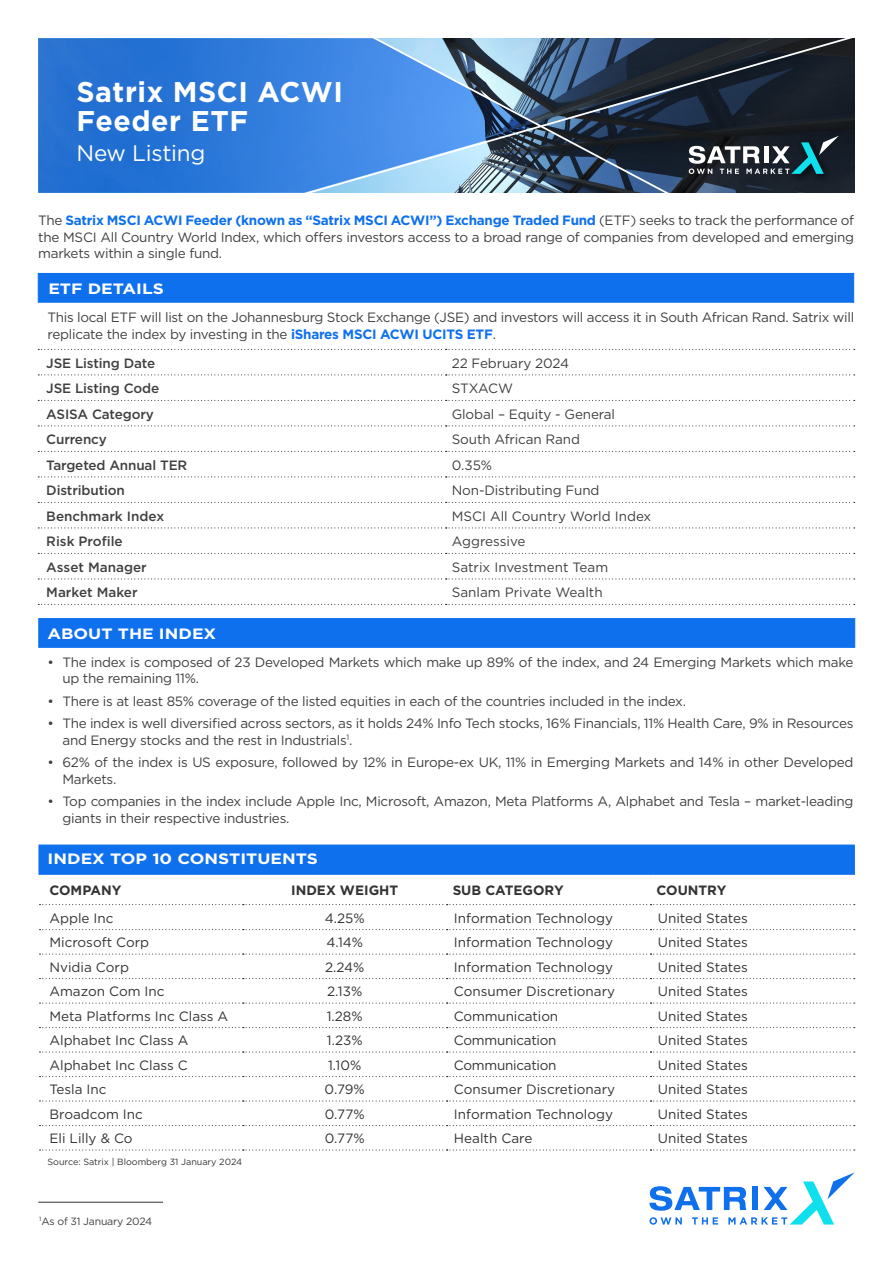
<style>
.page{position:relative;width:893px;height:1263px;background:#fff}
.page>*{position:absolute;margin:0;border:0;box-sizing:border-box;transform-origin:0 0}
.t1{font:700 28.5px/28.5px "Gotham";letter-spacing:.02em;color:#fff}
.t2{font:22.5px "Gotham";letter-spacing:-.01em;color:#fff}
.t3{font:700 15px "Gotham";color:#fff;scale:1.15 1}
.t4{font:13.5px/16.5px "Gotham";letter-spacing:-.02em;color:#404040}
.t5{font:13.5px "Gotham";color:#333}
.t6{font:500 13.5px "Gotham";letter-spacing:-.01em;color:#404040}
.t7{font:13.5px "Gotham";color:#404040}
.t8{font:700 13.5px "Gotham";color:#333}
.t9{font:13.5px "Gotham";letter-spacing:-.02em;color:#333}
.t10{font:10.5px "Gotham";letter-spacing:-.02em;color:#404040}
.t11{font:9px "Gotham";color:#333}
.s1{font-weight:700;color:#0f70ee}
</style>
<div class="page">
<svg style="left:649px;top:1172px;width:206px;height:53px"></svg>
<svg style="left:38px;top:38px;width:261px;height:155px;fill:#2773d5"></svg>
<svg style="left:299px;top:38px;width:556px;height:155px"></svg>
<svg style="left:38px;top:349px;width:817px;height:1px"></svg>
<svg style="left:38px;top:374px;width:817px;height:1px"></svg>
<svg style="left:38px;top:400px;width:817px;height:1px"></svg>
<svg style="left:38px;top:425px;width:817px;height:1px"></svg>
<svg style="left:38px;top:451px;width:817px;height:1px"></svg>
<svg style="left:38px;top:476px;width:817px;height:1px"></svg>
<svg style="left:38px;top:502px;width:817px;height:1px"></svg>
<svg style="left:38px;top:527px;width:817px;height:1px"></svg>
<svg style="left:38px;top:553px;width:817px;height:1px"></svg>
<svg style="left:38px;top:578px;width:817px;height:1px"></svg>
<svg style="left:38px;top:604px;width:817px;height:1px"></svg>
<div style="left:38px;top:273px;width:816px;height:30px;background:#0f70ee;border:1px solid #0f70ee"></div>
<div style="left:38px;top:618px;width:817px;height:30px;background:#0f70ee;border:1px solid #0f70ee"></div>
<div style="left:40px;top:845px;width:814px;height:30px;background:#0f70ee"></div>
<hr style="left:38px;top:844px;width:205px;height:1px;background:#0f70ee">
<hr style="left:38px;top:845px;width:2px;height:30px;background:#0f70ee">
<hr style="left:243px;top:844px;width:204px;height:1px;background:#0f70ee">
<hr style="left:447px;top:844px;width:203px;height:1px;background:#0f70ee">
<hr style="left:650px;top:844px;width:205px;height:1px;background:#0f70ee">
<hr style="left:650px;top:845px;width:1px;height:30px;background:#0f70ee">
<hr style="left:854px;top:845px;width:1px;height:30px;background:#0f70ee">
<svg style="left:40px;top:929px;width:815px;height:1px"></svg>
<svg style="left:40px;top:953px;width:815px;height:2px"></svg>
<svg style="left:40px;top:978px;width:815px;height:1px"></svg>
<svg style="left:40px;top:1002px;width:815px;height:1px"></svg>
<svg style="left:40px;top:1027px;width:815px;height:1px"></svg>
<svg style="left:40px;top:1051px;width:815px;height:1px"></svg>
<svg style="left:40px;top:1076px;width:815px;height:1px"></svg>
<svg style="left:40px;top:1100px;width:815px;height:1px"></svg>
<svg style="left:40px;top:1125px;width:815px;height:1px"></svg>
<svg style="left:40px;top:904px;width:815px;height:1px"></svg>
<svg style="left:40px;top:1149px;width:815px;height:1px"></svg>
<hr style="left:38px;top:1202px;width:125px;height:1px;background:#333">
<h1 class="t1" style="left:76px;top:78px;width:268px">Satrix MSCI ACWI<br>Feeder ETF</h1>
<h2 class="t2" style="left:76px;top:139px;width:131px">New Listing</h2>
<p class="t4" style="left:38px;top:212px;width:817px;text-align:justify">The <span class="s1">Satrix MSCI ACWI Feeder (known as “Satrix MSCI ACWI”) Exchange Traded Fund</span> (ETF) seeks to track the performance of the MSCI All Country World Index, which offers investors access to a broad range of companies from developed and emerging markets within a single fund.</p>
<p class="t3" style="left:48px;top:278px;width:102px">ETF DETAILS</p>
<p class="t4" style="left:47px;top:309px;width:808px">This local ETF will list on the Johannesburg Stock Exchange (JSE) and investors will access it in South African Rand. Satrix will replicate the index by investing in the <span class="s1">iShares MSCI ACWI UCITS ETF</span>.</p>
<p class="t6" style="left:46px;top:354px;width:110px">JSE Listing Date</p>
<p class="t4" style="left:452px;top:354px;width:119px">22 February 2024</p>
<p class="t6" style="left:46px;top:379px;width:114px">JSE Listing Code</p>
<p class="t4" style="left:452px;top:380px;width:63px">STXACW</p>
<p class="t6" style="left:46px;top:405px;width:109px">ASISA Category</p>
<p class="t4" style="left:452px;top:405px;width:165px">Global – Equity - General</p>
<p class="t6" style="left:46px;top:430px;width:62px">Currency</p>
<p class="t4" style="left:452px;top:431px;width:130px">South African Rand</p>
<p class="t6" style="left:46px;top:456px;width:143px">Targeted Annual TER</p>
<p class="t4" style="left:452px;top:456px;width:42px">0.35%</p>
<p class="t6" style="left:46px;top:481px;width:80px">Distribution</p>
<p class="t4" style="left:452px;top:482px;width:149px">Non-Distributing Fund</p>
<p class="t6" style="left:46px;top:507px;width:119px">Benchmark Index</p>
<p class="t7" style="left:452px;top:507px;width:201px">MSCI All Country World Index</p>
<p class="t6" style="left:46px;top:532px;width:78px">Risk Profile</p>
<p class="t7" style="left:452px;top:533px;width:75px">Aggressive</p>
<p class="t6" style="left:46px;top:558px;width:102px">Asset Manager</p>
<p class="t7" style="left:452px;top:558px;width:158px">Satrix Investment Team</p>
<p class="t6" style="left:46px;top:583px;width:93px">Market Maker</p>
<p class="t7" style="left:452px;top:584px;width:152px">Sanlam Private Wealth</p>
<p class="t3" style="left:47px;top:624px;width:148px">ABOUT THE INDEX</p>
<p class="t4" style="left:62px;top:653px;width:792px;text-indent:-15px">• The index is composed of 23 Developed Markets which make up 89% of the index, and 24 Emerging Markets which make up the remaining 11%.</p>
<p class="t4" style="left:47px;top:692px;width:640px">• There is at least 85% coverage of the listed equities in each of the countries included in the index.</p>
<p class="t4" style="left:62px;top:715px;width:792px;text-indent:-15px">• The index is well diversified across sectors, as it holds 24% Info Tech stocks, 16% Financials, 11% Health Care, 9% in Resources and Energy stocks and the rest in Industrials<sup>1</sup>.</p>
<p class="t4" style="left:62px;top:754px;width:792px;text-indent:-15px">• 62% of the index is US exposure, followed by 12% in Europe-ex UK, 11% in Emerging Markets and 14% in other Developed<br>Markets.</p>
<p class="t4" style="left:62px;top:793px;width:792px;text-indent:-15px">• Top companies in the index include Apple Inc, Microsoft, Amazon, Meta Platforms A, Alphabet and Tesla – market-leading giants in their respective industries.</p>
<p class="t3" style="left:48px;top:849px;width:236px">INDEX TOP 10 CONSTITUENTS</p>
<p class="t8" style="left:49px;top:881px;width:73px">COMPANY</p>
<p class="t8" style="left:291px;top:881px;width:109px">INDEX WEIGHT</p>
<p class="t8" style="left:453px;top:881px;width:112px">SUB CATEGORY</p>
<p class="t8" style="left:656px;top:881px;width:71px">COUNTRY</p>
<p class="t5" style="left:49px;top:909px;width:66px">Apple Inc</p>
<p class="t5" style="left:325px;top:909px;width:41px">4.25%</p>
<p class="t5" style="left:454px;top:909px;width:161px">Information Technology</p>
<p class="t5" style="left:658px;top:909px;width:92px">United States</p>
<p class="t5" style="left:49px;top:934px;width:101px">Microsoft Corp</p>
<p class="t5" style="left:326px;top:934px;width:38px">4.14%</p>
<p class="t5" style="left:454px;top:934px;width:161px">Information Technology</p>
<p class="t5" style="left:658px;top:934px;width:92px">United States</p>
<p class="t5" style="left:49px;top:958px;width:81px">Nvidia Corp</p>
<p class="t5" style="left:325px;top:958px;width:41px">2.24%</p>
<p class="t5" style="left:454px;top:958px;width:161px">Information Technology</p>
<p class="t5" style="left:658px;top:958px;width:92px">United States</p>
<p class="t5" style="left:49px;top:983px;width:117px">Amazon Com Inc</p>
<p class="t5" style="left:327px;top:983px;width:37px">2.13%</p>
<p class="t5" style="left:454px;top:983px;width:163px">Consumer Discretionary</p>
<p class="t5" style="left:658px;top:983px;width:92px">United States</p>
<p class="t5" style="left:49px;top:1007px;width:180px">Meta Platforms Inc Class A</p>
<p class="t5" style="left:327px;top:1007px;width:37px">1.28%</p>
<p class="t5" style="left:454px;top:1007px;width:106px">Communication</p>
<p class="t5" style="left:658px;top:1007px;width:92px">United States</p>
<p class="t5" style="left:49px;top:1032px;width:141px">Alphabet Inc Class A</p>
<p class="t5" style="left:327px;top:1032px;width:37px">1.23%</p>
<p class="t9" style="left:454px;top:1032px;width:104px">Communication</p>
<p class="t5" style="left:658px;top:1032px;width:92px">United States</p>
<p class="t5" style="left:49px;top:1056px;width:140px">Alphabet Inc Class C</p>
<p class="t5" style="left:328px;top:1056px;width:35px">1.10%</p>
<p class="t9" style="left:454px;top:1056px;width:104px">Communication</p>
<p class="t5" style="left:658px;top:1056px;width:92px">United States</p>
<p class="t5" style="left:49px;top:1081px;width:59px">Tesla Inc</p>
<p class="t5" style="left:325px;top:1081px;width:42px">0.79%</p>
<p class="t5" style="left:454px;top:1081px;width:163px">Consumer Discretionary</p>
<p class="t5" style="left:658px;top:1081px;width:92px">United States</p>
<p class="t5" style="left:49px;top:1105px;width:95px">Broadcom Inc</p>
<p class="t5" style="left:325px;top:1105px;width:41px">0.77%</p>
<p class="t5" style="left:454px;top:1105px;width:161px">Information Technology</p>
<p class="t5" style="left:658px;top:1105px;width:92px">United States</p>
<p class="t5" style="left:49px;top:1130px;width:85px">Eli Lilly &amp; Co</p>
<p class="t5" style="left:325px;top:1130px;width:41px">0.77%</p>
<p class="t5" style="left:454px;top:1130px;width:80px">Health Care</p>
<p class="t5" style="left:658px;top:1130px;width:92px">United States</p>
<p class="t11" style="left:47px;top:1156px;width:196px">Source: Satrix | Bloomberg 31 January 2024</p>
<p class="t10" style="left:39px;top:1214px;width:114px"><sup>1</sup>As of 31 January 2024</p>
</div>
